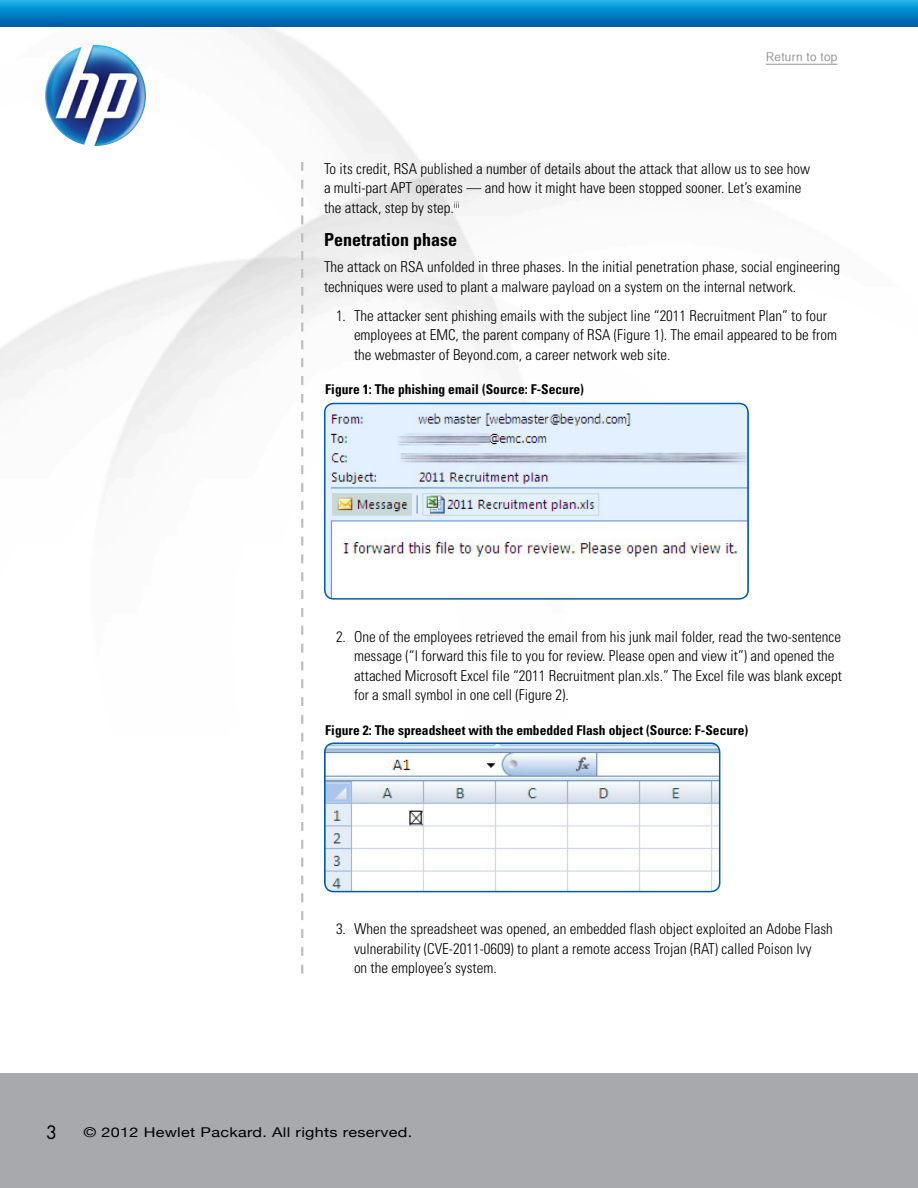
<style>
.page{position:relative;width:918px;height:1188px;background:#fff}
.page>*{position:absolute;margin:0;border:0;box-sizing:border-box;transform-origin:0 0}
.t1{font:700 condensed 18px "Univers";color:#000}
.t2{font:18px "Futura";color:#000}
.t3{font:300 condensed 15px/19.5px "Univers";color:#000}
.t4{font:700 condensed 13.5px "Univers";color:#000}
.t5{font:13.5px "Helvetica Neue";letter-spacing:.02em;color:#000;scale:1.2 1}
.t6{font:12px "Helvetica CY Plain";letter-spacing:.02em;color:#939598;scale:1.2 1}
</style>
<div class="page">
<div style="left:0;top:1073px;width:918px;height:115px;background:#a7a9ac"></div>
<hr style="left:766px;top:64px;width:71px;height:1px;background:#939598">
<img style="left:45px;top:45px;width:101px;height:101px;border-radius:50px">
<svg style="left:0;top:0;width:918px;height:27px;background:#0684c7"></svg>
<svg style="left:301px;top:162px;width:2px;height:812px"></svg>
<svg style="left:325px;top:404px;width:423px;height:194px"></svg>
<div style="left:324px;top:403px;width:425px;height:197px;border:2px solid #005baa;border-radius:9px"></div>
<svg style="left:325px;top:744px;width:395px;height:148px"></svg>
<div style="left:324px;top:742px;width:396px;height:150px;border:2px solid #005baa;border-radius:9px"></div>
<p class="t6" style="left:766px;top:50px;width:61px">Return to top</p>
<p class="t3" style="left:324px;top:159px;width:488px">To its credit, RSA published a number of details about the attack that allow us to see how a multi-part APT operates — and how it might have been stopped sooner. Let’s examine the attack, step by step.<sup>iii</sup></p>
<p class="t1" style="left:324px;top:228px;width:135px">Penetration phase</p>
<p class="t3" style="left:324px;top:257px;width:518px">The attack on RSA unfolded in three phases. In the initial penetration phase, social engineering techniques were used to plant a malware payload on a system on the internal network.</p>
<p class="t3" style="left:354px;top:306px;width:485px;text-indent:-18px">1. The attacker sent phishing emails with the subject line “2011 Recruitment Plan” to four employees at EMC, the parent company of RSA (Figure 1). The email appeared to be from the webmaster of Beyond.com, a career network web site.</p>
<p class="t4" style="left:325px;top:381px;width:260px">Figure 1: The phishing email (Source: F-Secure)</p>
<p class="t3" style="left:354px;top:626px;width:490px;text-indent:-18px">2. One of the employees retrieved the email from his junk mail folder, read the two-sentence message (“I forward this file to you for review. Please open and view it”) and opened the attached Microsoft Excel file “2011 Recruitment plan.xls.” The Excel file was blank except for a small symbol in one cell (Figure 2).</p>
<p class="t4" style="left:325px;top:722px;width:424px">Figure 2: The spreadsheet with the embedded Flash object (Source: F-Secure)</p>
<p class="t3" style="left:354px;top:919px;width:480px;text-indent:-18px">3. When the spreadsheet was opened, an embedded flash object exploited an Adobe Flash vulnerability (CVE-2011-0609) to plant a remote access Trojan (RAT) called Poison Ivy<br>on the employee’s system.</p>
<p class="t2" style="left:46px;top:1120px;width:13px">3</p>
<p class="t5" style="left:83px;top:1124px;width:276px">© 2012 Hewlet Packard. All rights reserved.</p>
</div>
